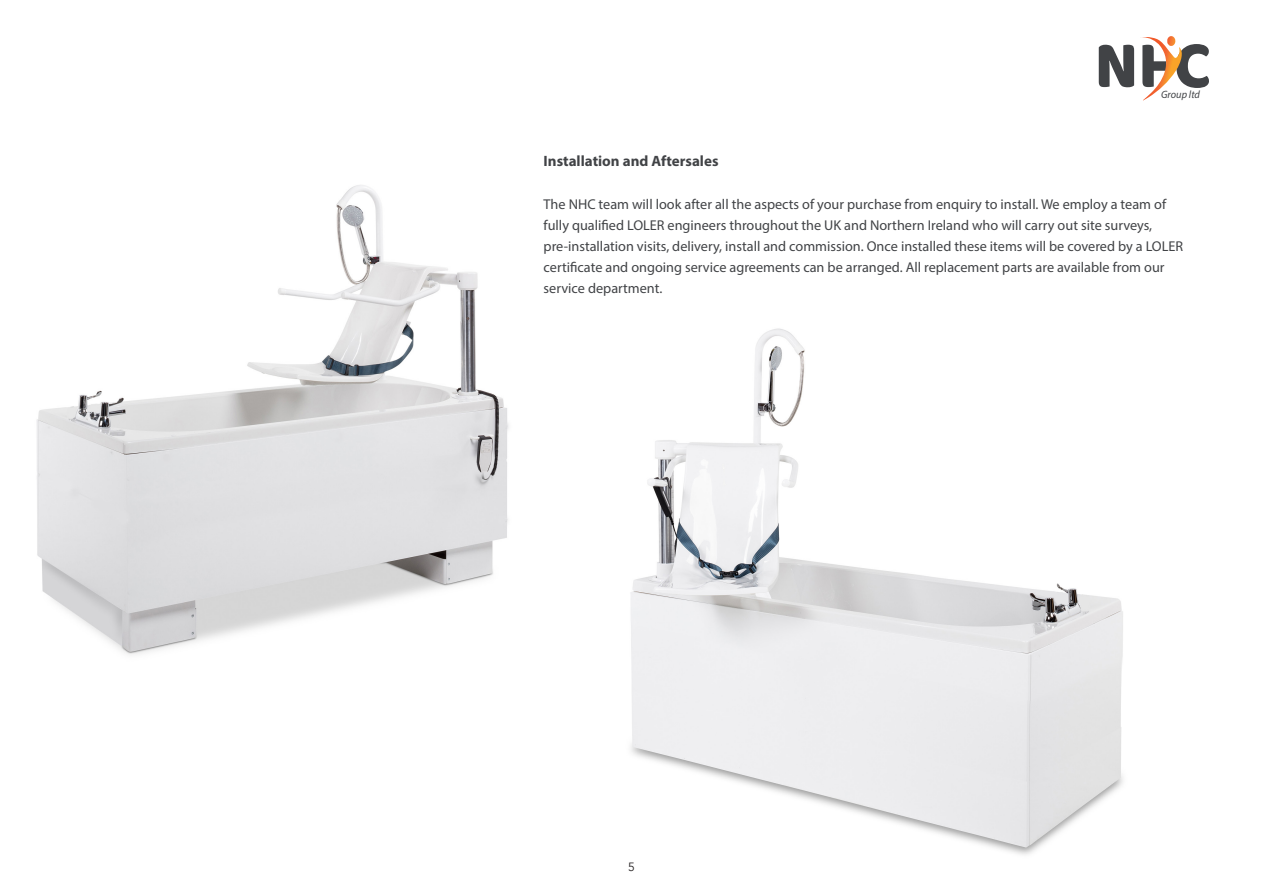
<style>
.page{position:relative;width:1263px;height:893px;background:#fff}
.page>*{position:absolute;margin:0;border:0;box-sizing:border-box;transform-origin:0 0}
.t1{font:700 15px "Myriad Pro";color:#414346}
.t2{font:14.25px/21px "Myriad Pro";color:#414346}
.t3{font:12px "Avenir";color:#231f20}
.t4{font:italic 10.65px "Myriad Pro";color:#414346}
</style>
<div class="page">
<img style="left:631px;top:328px;width:492px;height:527px">
<img style="left:36px;top:185px;width:473px;height:470px">
<svg style="left:1099px;top:36px;width:110px;height:64px"></svg>
<p class="t1" style="left:544px;top:151px;width:176px">Installation and Aftersales</p>
<p class="t4" style="left:1161px;top:88px;width:40px">Group ltd</p>
<p class="t2" style="left:544px;top:194px;width:641px">The NHC team will look after all the aspects of your purchase from enquiry to install. We employ a team of fully qualified LOLER engineers throughout the UK and Northern Ireland who will carry out site surveys, pre-installation visits, delivery, install and commission. Once installed these items will be covered by a LOLER certificate and ongoing service agreements can be arranged. All replacement parts are available from our service department.</p>
<p class="t3" style="left:628px;top:860px;width:8px">5</p>
</div>
